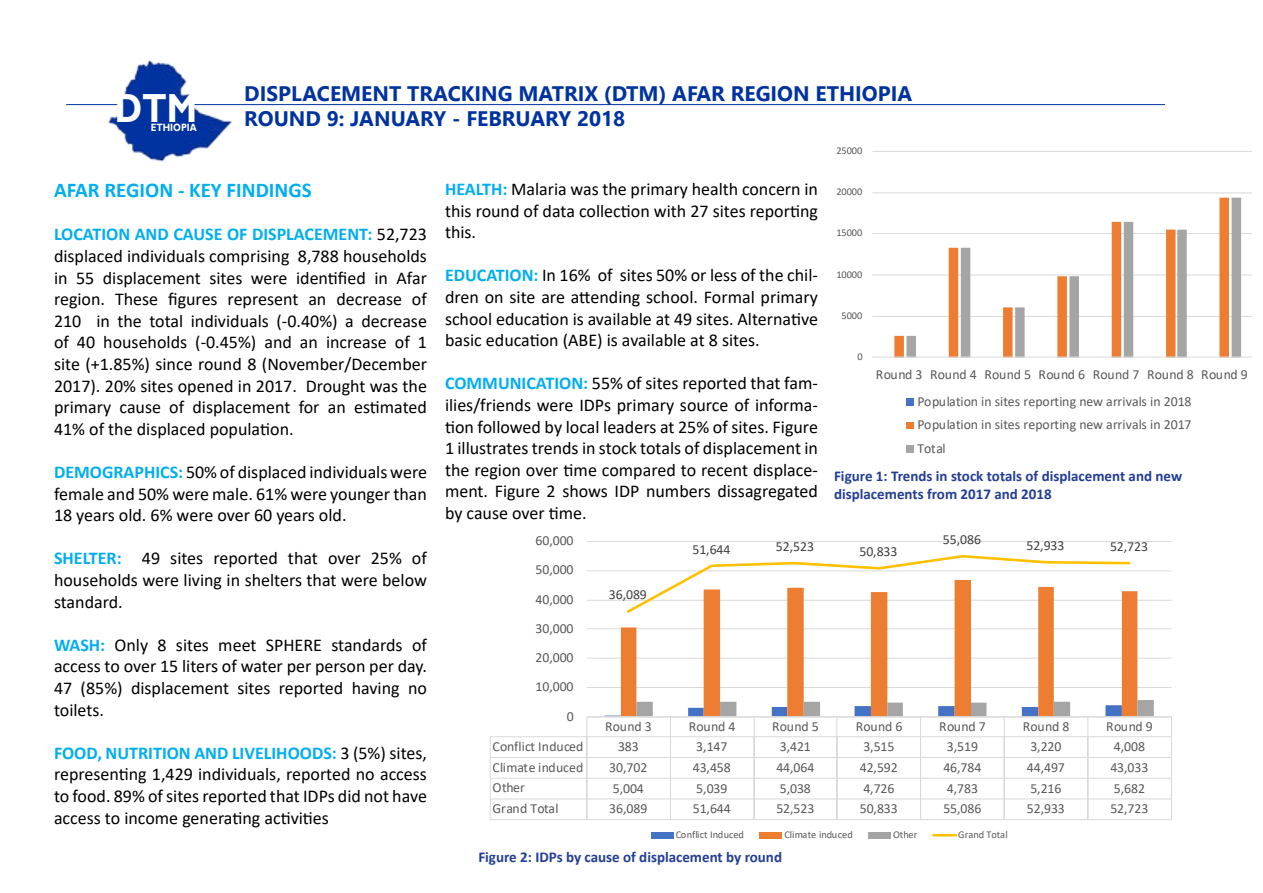
<style>
.page{position:relative;width:1263px;height:893px;background:#fff}
.page>*{position:absolute;margin:0;border:0;box-sizing:border-box;transform-origin:0 0}
.t1{font:700 40.65px "Gill Sans";color:#fff;scale:.84 1}
.t2{font:700 21px "Nirmala UI";color:#0033a0}
.t3{font:700 21px "Calibri";color:#00aeef}
.t4{font:18px/21.6px "Calibri";color:#000;text-align:justify}
.t5{font:700 15px/18px "Calibri";color:#233e94}
.t6{font:13.8px/27px "Calibri";letter-spacing:-.005em;color:#595959}
.t7{font:13.8px "Calibri";letter-spacing:-.005em;color:#404040}
.t8{font:13.8px "Calibri";letter-spacing:.015em;color:#595959}
.t9{font:700 10.65px "Gill Sans";color:#fff;scale:.84 1}
.t10{font:10.35px "Calibri";letter-spacing:-.005em;color:#595959}
.s1{font-weight:700;color:#00aeef}
</style>
<div class="page">
<img style="left:66px;top:60px;width:212px;height:102px">
<hr style="left:66px;top:104px;width:1099px;height:1px;background:#0033a0">
<svg style="left:872px;top:151px;width:380px;height:302px"></svg>
<svg style="left:490px;top:541px;width:682px;height:298px"></svg>
<h1 class="t1" style="left:115px;top:84px;width:100px">DTM</h1>
<p class="t9" style="left:151px;top:121px;width:57px">ETHIOPIA</p>
<p class="t2" style="left:244px;top:76px;width:669px">DISPLACEMENT TRACKING MATRIX (DTM) AFAR REGION ETHIOPIA</p>
<p class="t2" style="left:244px;top:101px;width:382px">ROUND 9: JANUARY - FEBRUARY 2018</p>
<p class="t10" style="left:836px;top:144px;width:27px">25000</p>
<p class="t3" style="left:54px;top:175px;width:259px">AFAR REGION - KEY FINDINGS</p>
<p class="t4" style="left:54px;top:223px;width:374px"><span class="s1">LOCATION AND CAUSE OF DISPLACEMENT:</span> 52,723 displaced individuals comprising 8,788 households in 55 displacement sites were identified in Afar region. These figures represent an decrease of 210 in the total individuals (-0.40%) a decrease of 40 households (-0.45%) and an increase of 1 site (+1.85%) since round 8 (November/December 2017). 20% sites opened in 2017. Drought was the primary cause of displacement for an estimated 41% of the displaced population.</p>
<p class="t4" style="left:54px;top:461px;width:374px"><span class="s1">DEMOGRAPHICS:</span> 50% of displaced individuals were female and 50% were male. 61% were younger than 18 years old. 6% were over 60 years old.</p>
<p class="t4" style="left:54px;top:547px;width:374px"><span class="s1">SHELTER:</span> 49 sites reported that over 25% of households were living in shelters that were below standard.</p>
<p class="t4" style="left:54px;top:634px;width:374px"><span class="s1">WASH:</span> Only 8 sites meet SPHERE standards of access to over 15 liters of water per person per day.<br>47 (85%) displacement sites reported having no toilets.</p>
<p class="t4" style="left:54px;top:742px;width:374px"><span class="s1">FOOD, NUTRITION AND LIVELIHOODS:</span> 3 (5%) sites, representing 1,429 individuals, reported no access to food. 89% of sites reported that IDPs did not have access to income generating activities</p>
<p class="t4" style="left:445px;top:178px;width:374px"><span class="s1">HEALTH:</span> Malaria was the primary health concern in this round of data collection with 27 sites reporting this.</p>
<p class="t4" style="left:445px;top:264px;width:374px"><span class="s1">EDUCATION:</span> In 16% of sites 50% or less of the chil&shy;dren on site are attending school. Formal primary school education is available at 49 sites. Alternative basic education (ABE) is available at 8 sites.</p>
<p class="t4" style="left:445px;top:372px;width:374px"><span class="s1">COMMUNICATION:</span> 55% of sites reported that fam&shy;ilies/friends were IDPs primary source of informa&shy;tion followed by local leaders at 25% of sites. Figure 1 illustrates trends in stock totals of displacement in the region over time compared to recent displace&shy;ment. Figure 2 shows IDP numbers dissagregated by cause over time.</p>
<p class="t10" style="left:836px;top:185px;width:27px">20000</p>
<p class="t10" style="left:836px;top:226px;width:27px">15000</p>
<p class="t10" style="left:836px;top:267px;width:27px">10000</p>
<p class="t10" style="left:841px;top:308px;width:22px">5000</p>
<p class="t10" style="left:857px;top:349px;width:7px">0</p>
<p class="t6" style="left:917px;top:360px;width:332px;text-indent:-41px">Round 3 Round 4 Round 5 Round 6 Round 7 Round 8 Round 9<br>Population in sites reporting new arrivals in 2018</p>
<p class="t6" style="left:917px;top:413px;width:276px;line-height:23.5px">Population in sites reporting new arrivals in 2017<br>Total</p>
<p class="t5" style="left:834px;top:467px;width:350px">Figure 1: Trends in stock totals of displacement and new displacements from 2017 and 2018</p>
<p class="t6" style="left:535px;top:527px;width:40px">60,000</p>
<p class="t6" style="left:535px;top:556px;width:40px">50,000</p>
<p class="t6" style="left:535px;top:585px;width:40px">40,000</p>
<p class="t6" style="left:535px;top:614px;width:40px">30,000</p>
<p class="t6" style="left:535px;top:644px;width:40px">20,000</p>
<p class="t6" style="left:535px;top:673px;width:40px">10,000</p>
<p class="t6" style="left:567px;top:702px;width:8px">0</p>
<p class="t7" style="left:609px;top:585px;width:40px">36,089</p>
<p class="t7" style="left:692px;top:540px;width:40px">51,644</p>
<p class="t7" style="left:776px;top:537px;width:40px">52,523</p>
<p class="t7" style="left:859px;top:542px;width:40px">50,833</p>
<p class="t7" style="left:943px;top:530px;width:40px">55,086</p>
<p class="t7" style="left:1026px;top:536px;width:40px">52,933</p>
<p class="t7" style="left:1110px;top:537px;width:40px">52,723</p>
<p class="t6" style="left:605px;top:712px;width:48px">Round 3</p>
<p class="t6" style="left:689px;top:712px;width:48px">Round 4</p>
<p class="t6" style="left:772px;top:712px;width:48px">Round 5</p>
<p class="t6" style="left:856px;top:712px;width:48px">Round 6</p>
<p class="t6" style="left:939px;top:712px;width:48px">Round 7</p>
<p class="t6" style="left:1023px;top:712px;width:48px">Round 8</p>
<p class="t6" style="left:1106px;top:712px;width:48px">Round 9</p>
<p class="t6" style="left:492px;top:732px;width:92px">Conflict Induced</p>
<p class="t6" style="left:618px;top:733px;width:22px">383</p>
<p class="t6" style="left:696px;top:733px;width:33px">3,147</p>
<p class="t6" style="left:780px;top:733px;width:33px">3,421</p>
<p class="t6" style="left:863px;top:733px;width:33px">3,515</p>
<p class="t6" style="left:947px;top:733px;width:33px">3,519</p>
<p class="t6" style="left:1030px;top:733px;width:33px">3,220</p>
<p class="t6" style="left:1114px;top:733px;width:33px">4,008</p>
<p class="t8" style="left:492px;top:757px;width:92px">Climate induced</p>
<p class="t6" style="left:609px;top:753px;width:40px">30,702</p>
<p class="t6" style="left:693px;top:753px;width:40px">43,458</p>
<p class="t6" style="left:776px;top:753px;width:40px">44,064</p>
<p class="t6" style="left:860px;top:753px;width:40px">42,592</p>
<p class="t6" style="left:943px;top:753px;width:40px">46,784</p>
<p class="t6" style="left:1027px;top:753px;width:40px">44,497</p>
<p class="t6" style="left:1110px;top:753px;width:40px">43,033</p>
<p class="t6" style="left:492px;top:774px;width:34px">Other</p>
<p class="t6" style="left:613px;top:774px;width:33px">5,004</p>
<p class="t6" style="left:696px;top:774px;width:33px">5,039</p>
<p class="t6" style="left:780px;top:774px;width:33px">5,038</p>
<p class="t6" style="left:863px;top:774px;width:33px">4,726</p>
<p class="t6" style="left:947px;top:774px;width:33px">4,783</p>
<p class="t6" style="left:1030px;top:774px;width:33px">5,216</p>
<p class="t6" style="left:1114px;top:774px;width:33px">5,682</p>
<p class="t6" style="left:492px;top:795px;width:68px">Grand Total</p>
<p class="t6" style="left:609px;top:795px;width:40px">36,089</p>
<p class="t6" style="left:693px;top:795px;width:40px">51,644</p>
<p class="t6" style="left:776px;top:795px;width:40px">52,523</p>
<p class="t6" style="left:860px;top:795px;width:40px">50,833</p>
<p class="t6" style="left:943px;top:795px;width:40px">55,086</p>
<p class="t6" style="left:1027px;top:795px;width:40px">52,933</p>
<p class="t6" style="left:1110px;top:795px;width:40px">52,723</p>
<p class="t10" style="left:676px;top:827px;width:70px">Conflict Induced</p>
<p class="t10" style="left:784px;top:827px;width:70px">Climate induced</p>
<p class="t10" style="left:893px;top:827px;width:26px">Other</p>
<p class="t10" style="left:958px;top:827px;width:51px">Grand Total</p>
<p class="t5" style="left:478px;top:847px;width:305px">Figure 2: IDPs by cause of displacement by round</p>
</div>
